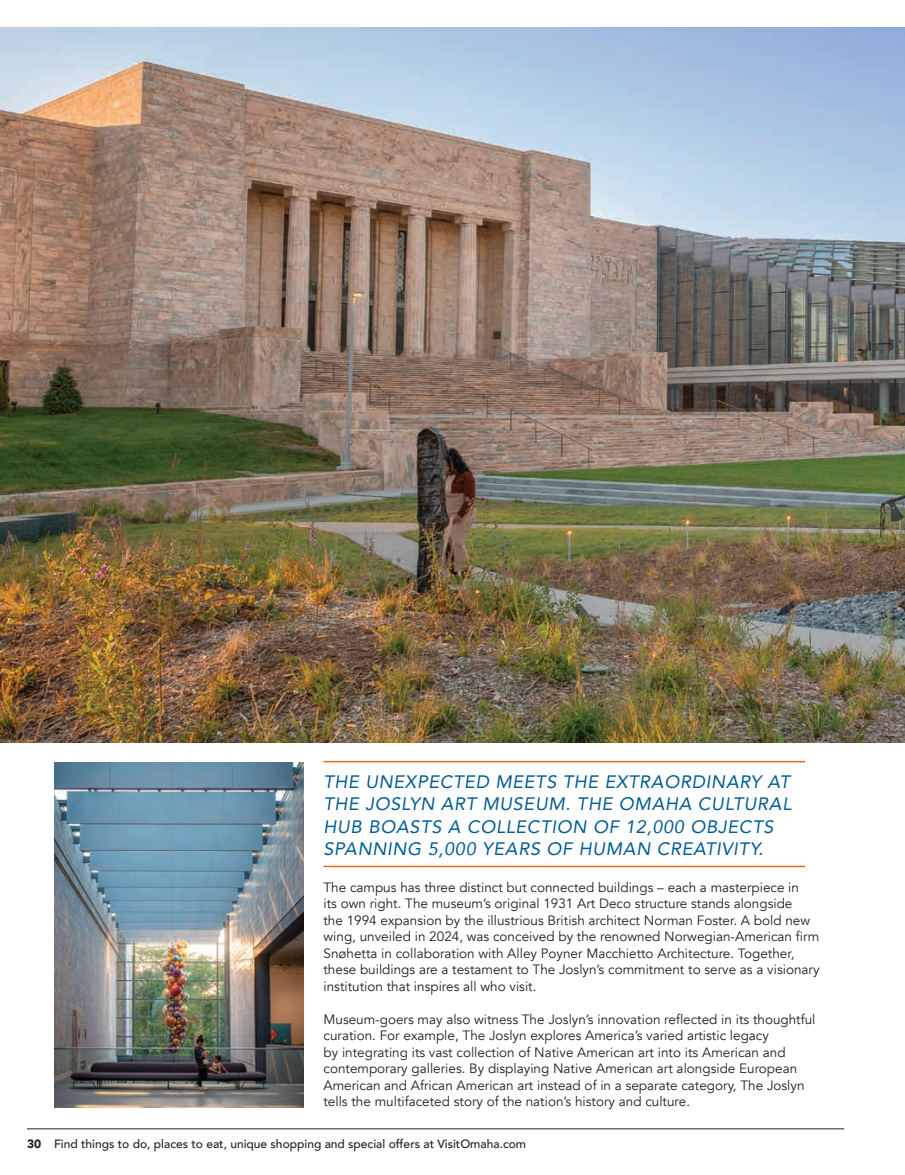
<style>
.page{position:relative;width:905px;height:1175px;background:#fff}
.page>*{position:absolute;margin:0;border:0;box-sizing:border-box;transform-origin:0 0}
.t1{font:italic 18px/22.5px "Avenir";letter-spacing:.04em;color:#005c91}
.t2{font:13.5px/16.5px "Avenir";color:#231f20}
.t3{font:500 12px "Avenir";color:#231f20}
.s1{font-weight:900}
</style>
<div class="page">
<img style="left:0;top:27px;width:904px;height:715px">
<img style="left:54px;top:762px;width:249px;height:345px">
<hr style="left:323px;top:865px;width:482px;height:2px;background:#dd6d1c">
<hr style="left:323px;top:761px;width:482px;height:1px;background:#dd6d1c">
<hr style="left:27px;top:1128px;width:817px;height:1px;background:#231f20">
<p class="t1" style="left:323px;top:770px;width:469px">THE UNEXPECTED MEETS THE EXTRAORDINARY AT THE JOSLYN ART MUSEUM. THE OMAHA CULTURAL HUB BOASTS A COLLECTION OF 12,000 OBJECTS SPANNING 5,000 YEARS OF HUMAN CREATIVITY.</p>
<p class="t2" style="left:323px;top:879px;width:497px">The campus has three distinct but connected buildings – each a masterpiece in<br>its own right. The museum’s original 1931 Art Deco structure stands alongside<br>the 1994 expansion by the illustrious British architect Norman Foster. A bold new wing, unveiled in 2024, was conceived by the renowned Norwegian-American firm Snøhetta in collaboration with Alley Poyner Macchietto Architecture. Together, these buildings are a testament to The Joslyn’s commitment to serve as a visionary institution that inspires all who visit.</p>
<p class="t2" style="left:323px;top:1011px;width:493px">Museum-goers may also witness The Joslyn’s innovation reflected in its thoughtful curation. For example, The Joslyn explores America’s varied artistic legacy<br>by integrating its vast collection of Native American art into its American and contemporary galleries. By displaying Native American art alongside European American and African American art instead of in a separate category, The Joslyn tells the multifaceted story of the nation’s history and culture.</p>
<p class="t3" style="left:27px;top:1133px;width:500px"><span class="s1">30</span> Find things to do, places to eat, unique shopping and special offers at VisitOmaha.com</p>
</div>
